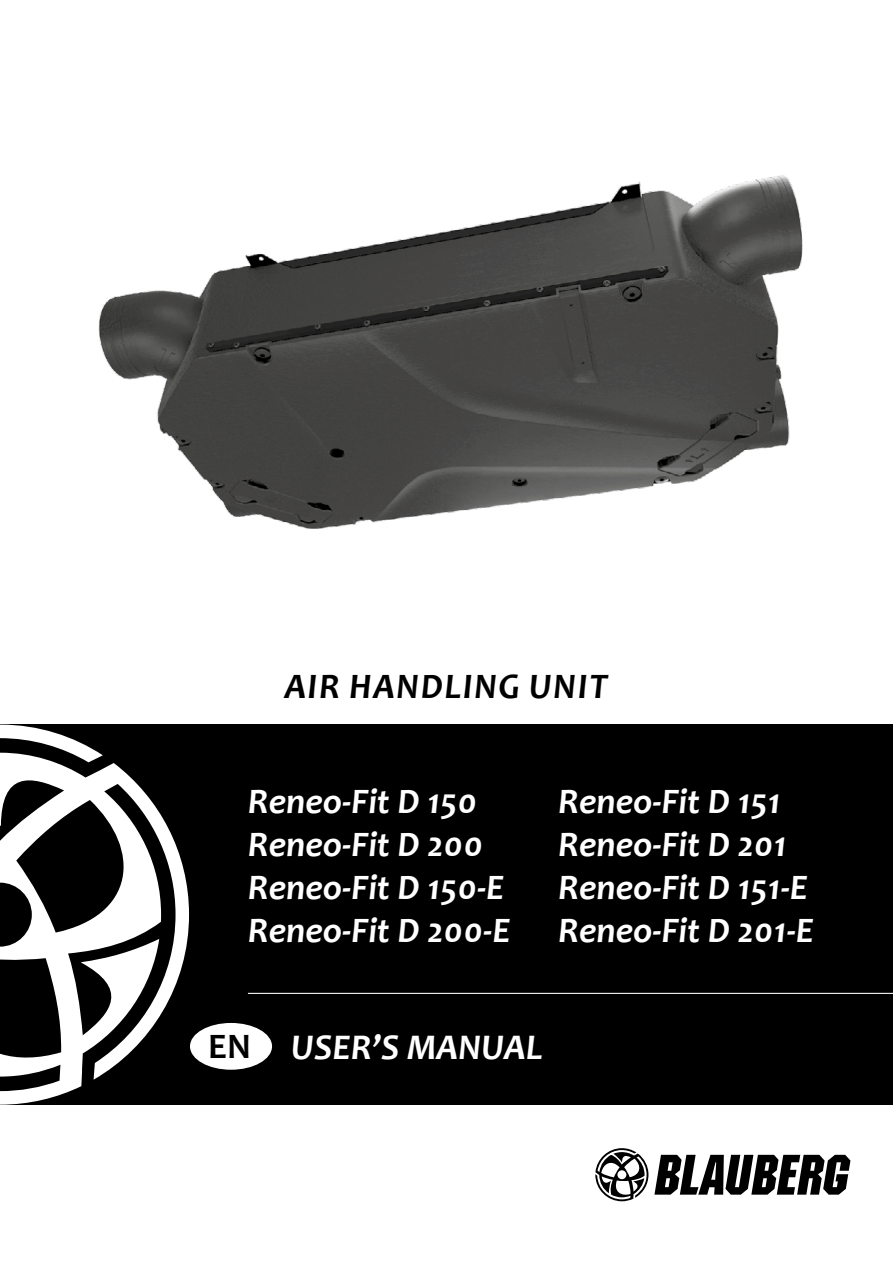
<style>
.page{position:relative;width:893px;height:1263px;background:#fff}
.page>*{position:absolute;margin:0;border:0;box-sizing:border-box;transform-origin:0 0}
.t1{font:italic 700 36.3px "Candara";color:#fff}
.t2{font:italic 700 36px/43.2px "Candara";color:#fff}
.t3{font:italic 700 36px "Candara";letter-spacing:.04em;color:#000}
.s1{font-style:normal;font-size:36px;color:#000}
</style>
<div class="page">
<div style="left:0;top:724px;width:893px;height:381px;background:#000"></div>
<hr style="left:248px;top:993px;width:645px;height:1px;background:#fff">
<svg style="left:0;top:724px;width:189px;height:381px"></svg>
<svg style="left:654px;top:1155px;width:196px;height:40px"></svg>
<svg style="left:595px;top:1148px;width:53px;height:53px"></svg>
<div style="left:191px;top:1024px;width:80px;height:45px;background:#fff;border-radius:50%"></div>
<div style="left:190px;top:1023px;width:82px;height:47px;border:2px solid #fff;border-radius:50%"></div>
<img style="left:98px;top:175px;width:705px;height:354px">
<p class="t3" style="left:285px;top:664px;width:325px">Air handling unit</p>
<p class="t2" style="left:248px;top:779px;width:264px">Reneo-Fit D 150<br>Reneo-Fit D 200<br>Reneo-Fit D 150-E<br>Reneo-Fit D 200-E</p>
<p class="t2" style="left:558px;top:779px;width:257px">Reneo-Fit D 151<br>Reneo-Fit D 201<br>Reneo-Fit D 151-E<br>Reneo-Fit D 201-E</p>
<p class="t1" style="left:208px;top:1025px;width:336px"><span class="s1">EN</span> USER’S MANUAL</p>
</div>
